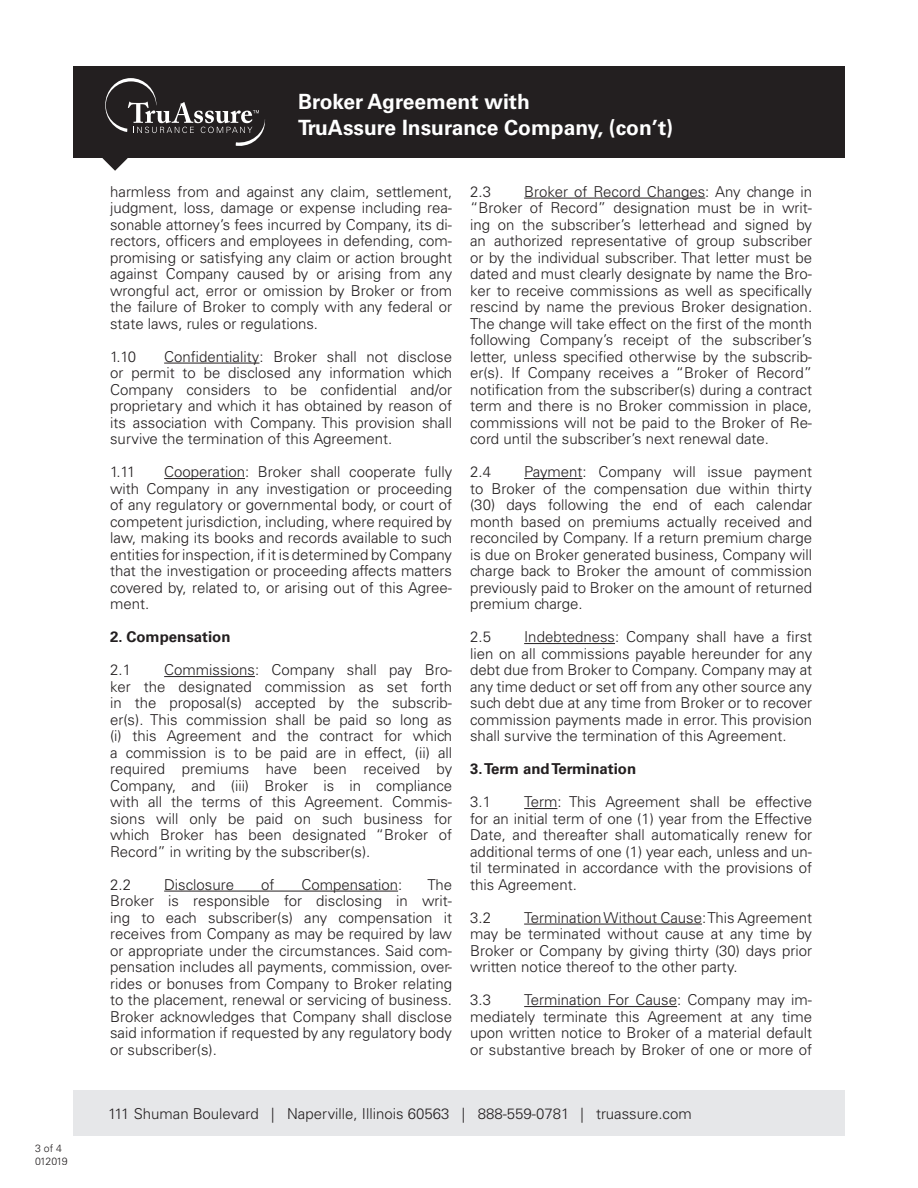
<style>
.page{position:relative;width:918px;height:1188px;background:#fff}
.page>*{position:absolute;margin:0;border:0;box-sizing:border-box;transform-origin:0 0}
.t1{font:700 21px/25.5px "Univers";color:#fff}
.t2{font:300 15px/16.5px "Univers";color:#231f20;text-align:justify}
.t3{font:700 15px "Univers";color:#231f20}
.t4{font:300 10.5px/12.6px "Univers";letter-spacing:-.05em;color:#231f20}
</style>
<div class="page">
<div style="left:73px;top:1090px;width:772px;height:45px;background:#e6e7e9"></div>
<div style="left:73px;top:66px;width:772px;height:92px;background:#231f20"></div>
<svg style="left:102px;top:78px;width:163px;height:93px"></svg>
<hr style="left:164px;top:363px;width:95px;height:1px;background:#231f20">
<hr style="left:164px;top:478px;width:81px;height:1px;background:#231f20">
<hr style="left:164px;top:676px;width:91px;height:1px;background:#231f20">
<hr style="left:164px;top:891px;width:234px;height:1px;background:#231f20">
<hr style="left:524px;top:198px;width:181px;height:1px;background:#231f20">
<hr style="left:524px;top:478px;width:59px;height:1px;background:#231f20">
<hr style="left:524px;top:643px;width:91px;height:1px;background:#231f20">
<hr style="left:524px;top:808px;width:33px;height:1px;background:#231f20">
<hr style="left:524px;top:924px;width:178px;height:1px;background:#231f20">
<hr style="left:524px;top:1006px;width:153px;height:1px;background:#231f20">
<p class="t4" style="left:35px;top:1142px;width:34px">3 of 4<br>012019</p>
<p class="t1" style="left:298px;top:89px;width:377px">Broker Agreement with<br>TruAssure Insurance Company, (con’t)</p>
<p class="t2" style="left:110px;top:183px;width:344px">harmless from and against any claim, settlement, judgment, loss, damage or expense including rea&shy;sonable attorney’s fees incurred by Company, its di&shy;rectors, officers and employees in defending, com&shy;promising or satisfying any claim or action brought against Company caused by or arising from any wrongful act, error or omission by Broker or from the failure of Broker to comply with any federal or state laws, rules or regulations.</p>
<p class="t2" style="left:110px;top:348px;width:27px">1.10</p>
<p class="t2" style="left:110px;top:348px;width:344px;text-indent:54px">Confidentiality: Broker shall not disclose or permit to be disclosed any information which Company considers to be confidential and/or proprietary and which it has obtained by reason of its association with Company. This provision shall survive the termination of this Agreement.</p>
<p class="t2" style="left:110px;top:464px;width:27px">1.11</p>
<p class="t2" style="left:110px;top:464px;width:344px;text-indent:54px">Cooperation: Broker shall cooperate fully with Company in any investigation or proceeding of any regulatory or governmental body, or court of competent jurisdiction, including, where required by law, making its books and records available to such entities for inspection, if it is determined by Company that the investigation or proceeding affects matters covered by, related to, or arising out of this Agree&shy;ment.</p>
<p class="t3" style="left:110px;top:628px;width:122px">2. Compensation</p>
<p class="t2" style="left:110px;top:662px;width:22px">2.1</p>
<p class="t2" style="left:110px;top:662px;width:344px;text-indent:54px">Commissions: Company shall pay Bro&shy;ker the designated commission as set forth in the proposal(s) accepted by the subscrib&shy;er(s). This commission shall be paid so long as (i) this Agreement and the contract for which a commission is to be paid are in effect, (ii) all required premiums have been received by Company, and (iii) Broker is in compliance with all the terms of this Agreement. Commis&shy;sions will only be paid on such business for which Broker has been designated “Broker of Record” in writing by the subscriber(s).</p>
<p class="t2" style="left:110px;top:876px;width:22px">2.2</p>
<p class="t2" style="left:164px;top:876px;width:72px">Disclosure</p>
<p class="t2" style="left:261px;top:876px;width:15px">of</p>
<p class="t2" style="left:301px;top:876px;width:102px">Compensation:</p>
<p class="t2" style="left:110px;top:876px;width:344px;text-indent:317px">The Broker is responsible for disclosing in writ&shy;ing to each subscriber(s) any compensation it receives from Company as may be required by law or appropriate under the circumstances. Said com&shy;pensation includes all payments, commission, over&shy;rides or bonuses from Company to Broker relating to the placement, renewal or servicing of business.<br>Broker acknowledges that Company shall disclose said information if requested by any regulatory body or subscriber(s).</p>
<p class="t2" style="left:470px;top:183px;width:344px;text-indent:54px">Broker of Record Changes: Any change in “Broker of Record” designation must be in writ&shy;ing on the subscriber’s letterhead and signed by an authorized representative of group subscriber or by the individual subscriber. That letter must be dated and must clearly designate by name the Bro&shy;ker to receive commissions as well as specifically rescind by name the previous Broker designation.<br>The change will take effect on the first of the month following Company’s receipt of the subscriber’s letter, unless specified otherwise by the subscrib&shy;er(s). If Company receives a “Broker of Record” notification from the subscriber(s) during a contract term and there is no Broker commission in place, commissions will not be paid to the Broker of Re&shy;cord until the subscriber’s next renewal date.</p>
<p class="t2" style="left:470px;top:464px;width:22px">2.4</p>
<p class="t2" style="left:470px;top:183px;width:22px">2.3</p>
<p class="t2" style="left:470px;top:464px;width:344px;text-indent:54px">Payment: Company will issue payment to Broker of the compensation due within thirty (30) days following the end of each calendar month based on premiums actually received and reconciled by Company. If a return premium charge is due on Broker generated business, Company will charge back to Broker the amount of commission previously paid to Broker on the amount of returned premium charge.</p>
<p class="t2" style="left:470px;top:629px;width:22px">2.5</p>
<p class="t2" style="left:470px;top:629px;width:344px;text-indent:54px">Indebtedness: Company shall have a first lien on all commissions payable hereunder for any debt due from Broker to Company. Company may at any time deduct or set off from any other source any such debt due at any time from Broker or to recover commission payments made in error. This provision shall survive the termination of this Agreement.</p>
<p class="t3" style="left:470px;top:760px;width:168px">3. Term and Termination</p>
<p class="t2" style="left:470px;top:794px;width:22px">3.1</p>
<p class="t2" style="left:470px;top:794px;width:344px;text-indent:54px">Term: This Agreement shall be effective for an initial term of one (1) year from the Effective Date, and thereafter shall automatically renew for additional terms of one (1) year each, unless and un&shy;til terminated in accordance with the provisions of this Agreement.</p>
<p class="t2" style="left:470px;top:909px;width:22px">3.2</p>
<p class="t2" style="left:470px;top:909px;width:344px;text-indent:54px">Termination Without Cause: This Agreement may be terminated without cause at any time by Broker or Company by giving thirty (30) days prior written notice thereof to the other party.</p>
<p class="t2" style="left:470px;top:992px;width:22px">3.3</p>
<p class="t2" style="left:470px;top:992px;width:344px;text-indent:54px">Termination For Cause: Company may im&shy;mediately terminate this Agreement at any time upon written notice to Broker of a material default or substantive breach by Broker of one or more of</p>
<p class="t2" style="left:108px;top:1106px;width:585px">111 Shuman Boulevard | Naperville, Illinois 60563 | 888-559-0781 | truassure.com</p>
</div>
